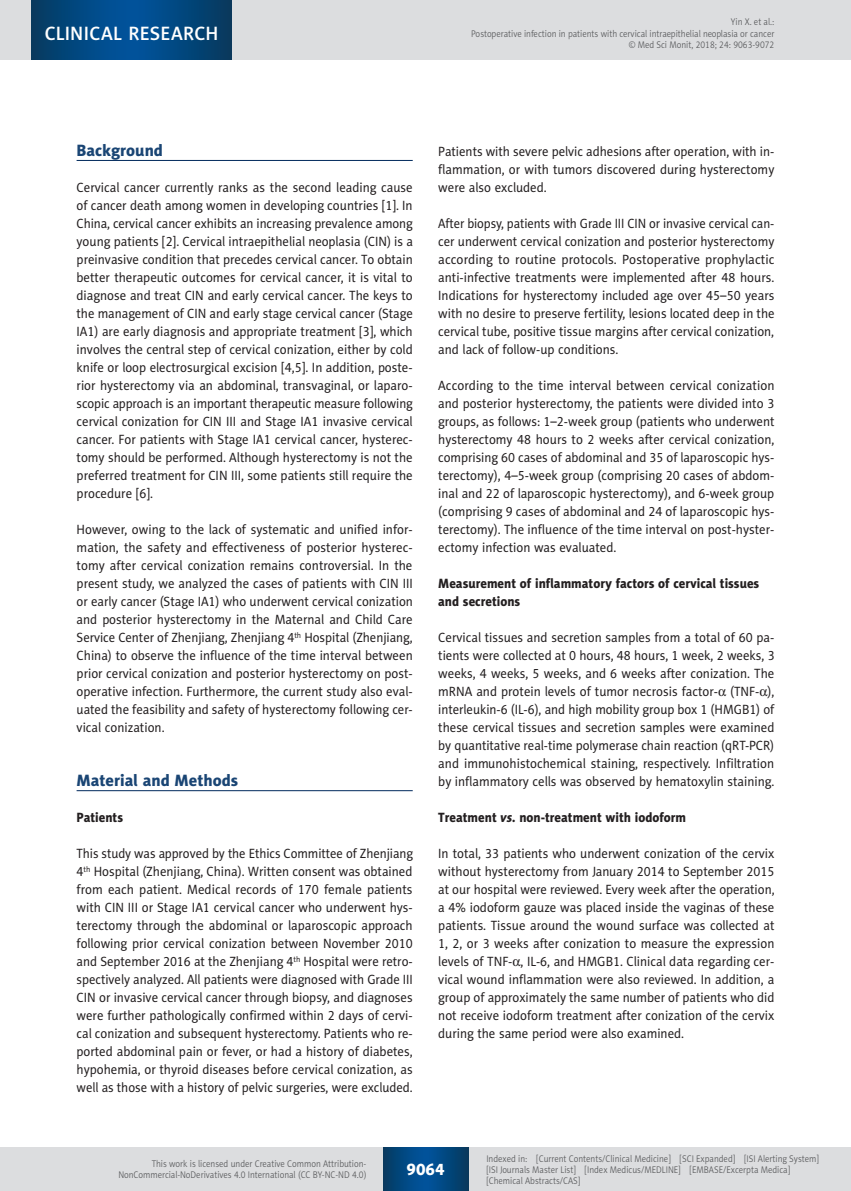
<style>
.page{position:relative;width:851px;height:1191px;background:#fff}
.page>*{position:absolute;margin:0;border:0;box-sizing:border-box;transform-origin:0 0}
.t1{font:19.5px "Naomi Sans EFN Medium";letter-spacing:.015em;color:#fff}
.MSM_Headline_1{font:16.5px "Naomi Sans EFN Heavy";color:#1a4574}
.t2{font:16.5px "Naomi Sans EFN Heavy";color:#fff}
.MSM_Body{font:13.5px/18px "Naomi Sans EFN";color:#231f20;text-align:justify;scale:.95 1}
.MSM_Body-2{font:13.5px/18px "Naomi Sans EFN";color:#231f20;text-align:justify;scale:.94 1}
.MSM_Body-3{font:13.5px/18px "Naomi Sans EFN";color:#231f20;text-align:justify;scale:.96 1}
.MSM_Body-4{font:13.5px/18px "Naomi Sans EFN";color:#231f20;text-align:justify;scale:.93 1}
.MSM_Headline_2{font:13.5px/18px "Naomi Sans EFN Heavy";color:#231f20;scale:.95 1}
.MSM_pagina_sygnatura{font:9.75px/11.2px "Naomi Sans EFN Light";color:#57585a;scale:.9 1}
.MSM_pagina_zywa{font:9.75px/11.2px "Naomi Sans EFN Light";color:#57585a;text-align:right;scale:.9 1}
.s1{font-family:"Standard Sym L"}
.s2{font-style:italic}
</style>
<div class="page">
<hr style="left:77px;top:160px;width:335px;height:1px;background:#00295c">
<hr style="left:77px;top:790px;width:335px;height:1px;background:#00295c">
<div style="left:0;top:1148px;width:850px;height:43px;background:#dcdddf"></div>
<svg style="left:383px;top:1147px;width:85px;height:43px"></svg>
<div style="left:0;top:0;width:850px;height:60px;background:#dcdddf"></div>
<hr style="left:850px;top:0;width:1px;height:60px;background:#dcdddf">
<svg style="left:32px;top:0;width:200px;height:60px"></svg>
<h1 class="t1" style="left:45px;top:22px;width:175px">CLINICAL RESEARCH</h1>
<p class="MSM_pagina_zywa" style="left:471px;top:16px;width:338px">Yin X. et al.:<br>Postoperative infection in patients with cervical intraepithelial neoplasia or cancer</p>
<p class="MSM_pagina_sygnatura" style="left:628px;top:39px;width:163px">© Med Sci Monit, 2018; 24: 9063-9072</p>
<p class="MSM_Headline_1" style="left:77px;top:140px;width:88px">Background</p>
<p class="MSM_Body" style="left:77px;top:178px;width:355px">Cervical cancer currently ranks as the second leading cause of cancer death among women in developing countries [1]. In China, cervical cancer exhibits an increasing prevalence among young patients [2]. Cervical intraepithelial neoplasia (CIN) is a preinvasive condition that precedes cervical cancer. To obtain better therapeutic outcomes for cervical cancer, it is vital to diagnose and treat CIN and early cervical cancer. The keys to the management of CIN and early stage cervical cancer (Stage IA1) are early diagnosis and appropriate treatment [3], which involves the central step of cervical conization, either by cold knife or loop electrosurgical excision [4,5]. In addition, poste&shy;rior hysterectomy via an abdominal, transvaginal, or laparo&shy;scopic approach is an important therapeutic measure following cervical conization for CIN III and Stage IA1 invasive cervical cancer. For patients with Stage IA1 cervical cancer, hysterec&shy;tomy should be performed. Although hysterectomy is not the preferred treatment for CIN III, some patients still require the procedure [6].</p>
<p class="MSM_Body" style="left:77px;top:520px;width:355px">However, owing to the lack of systematic and unified infor&shy;mation, the safety and effectiveness of posterior hysterec&shy;tomy after cervical conization remains controversial. In the present study, we analyzed the cases of patients with CIN III or early cancer (Stage IA1) who underwent cervical conization and posterior hysterectomy in the Maternal and Child Care Service Center of Zhenjiang, Zhenjiang 4<sup>th</sup> Hospital (Zhenjiang, China) to observe the influence of the time interval between prior cervical conization and posterior hysterectomy on post&shy;operative infection. Furthermore, the current study also eval&shy;uated the feasibility and safety of hysterectomy following cer&shy;vical conization.</p>
<p class="MSM_Headline_1" style="left:77px;top:770px;width:163px">Material and Methods</p>
<p class="MSM_Headline_2" style="left:77px;top:808px;width:50px">Patients</p>
<p class="MSM_Body-2" style="left:77px;top:844px;width:359px">This study was approved by the Ethics Committee of Zhenjiang 4<sup>th</sup> Hospital (Zhenjiang, China). Written consent was obtained from each patient. Medical records of 170 female patients with CIN III or Stage IA1 cervical cancer who underwent hys&shy;terectomy through the abdominal or laparoscopic approach following prior cervical conization between November 2010 and September 2016 at the Zhenjiang 4<sup>th</sup> Hospital were retro&shy;spectively analyzed. All patients were diagnosed with Grade III CIN or invasive cervical cancer through biopsy, and diagnoses were further pathologically confirmed within 2 days of cervi&shy;cal conization and subsequent hysterectomy. Patients who re&shy;ported abdominal pain or fever, or had a history of diabetes, hypohemia, or thyroid diseases before cervical conization, as well as those with a history of pelvic surgeries, were excluded.</p>
<p class="MSM_Body" style="left:438px;top:142px;width:355px">Patients with severe pelvic adhesions after operation, with in&shy;flammation, or with tumors discovered during hysterectomy were also excluded.</p>
<p class="MSM_Body-4" style="left:438px;top:214px;width:363px">After biopsy, patients with Grade III CIN or invasive cervical can&shy;cer underwent cervical conization and posterior hysterectomy according to routine protocols. Postoperative prophylactic anti-infective treatments were implemented after 48 hours.<br>Indications for hysterectomy included age over 45–50 years with no desire to preserve fertility, lesions located deep in the cervical tube, positive tissue margins after cervical conization, and lack of follow-up conditions.</p>
<p class="MSM_Body-3" style="left:438px;top:376px;width:352px">According to the time interval between cervical conization and posterior hysterectomy, the patients were divided into 3 groups, as follows: 1–2-week group (patients who underwent hysterectomy 48 hours to 2 weeks after cervical conization, comprising 60 cases of abdominal and 35 of laparoscopic hys&shy;terectomy), 4–5-week group (comprising 20 cases of abdom&shy;inal and 22 of laparoscopic hysterectomy), and 6-week group (comprising 9 cases of abdominal and 24 of laparoscopic hys&shy;terectomy). The influence of the time interval on post-hyster&shy;ectomy infection was evaluated.</p>
<p class="MSM_Headline_2" style="left:438px;top:574px;width:339px">Measurement of inflammatory factors of cervical tissues and secretions</p>
<p class="MSM_Body" style="left:438px;top:628px;width:355px">Cervical tissues and secretion samples from a total of 60 pa&shy;tients were collected at 0 hours, 48 hours, 1 week, 2 weeks, 3 weeks, 4 weeks, 5 weeks, and 6 weeks after conization. The mRNA and protein levels of tumor necrosis factor-<span class="s1">a</span> (TNF-<span class="s1">a</span>), interleukin-6 (IL-6), and high mobility group box 1 (HMGB1) of these cervical tissues and secretion samples were examined by quantitative real-time polymerase chain reaction (qRT-PCR) and immunohistochemical staining, respectively. Infiltration by inflammatory cells was observed by hematoxylin staining.</p>
<p class="MSM_Headline_2" style="left:438px;top:808px;width:262px">Treatment <span class="s2">vs.</span> non-treatment with iodoform</p>
<p class="MSM_Body" style="left:438px;top:844px;width:355px">In total, 33 patients who underwent conization of the cervix without hysterectomy from January 2014 to September 2015 at our hospital were reviewed. Every week after the operation, a 4% iodoform gauze was placed inside the vaginas of these patients. Tissue around the wound surface was collected at 1, 2, or 3 weeks after conization to measure the expression levels of TNF-<span class="s1">a</span>, IL-6, and HMGB1. Clinical data regarding cer&shy;vical wound inflammation were also reviewed. In addition, a group of approximately the same number of patients who did not receive iodoform treatment after conization of the cervix during the same period were also examined.</p>
<p class="MSM_pagina_sygnatura" style="left:118px;top:1158px;width:277px;text-align:right">This work is licensed under Creative Common Attribution-<br>NonCommercial-NoDerivatives 4.0 International (CC BY-NC-ND 4.0)</p>
<p class="t2" style="left:406px;top:1159px;width:40px">9064</p>
<p class="MSM_pagina_sygnatura" style="left:486px;top:1152px;width:371px">Indexed in: [Current Contents/Clinical Medicine] [SCI Expanded] [ISI Alerting System] [ISI Journals Master List] [Index Medicus/MEDLINE] [EMBASE/Excerpta Medica] [Chemical Abstracts/CAS]</p>
</div>
